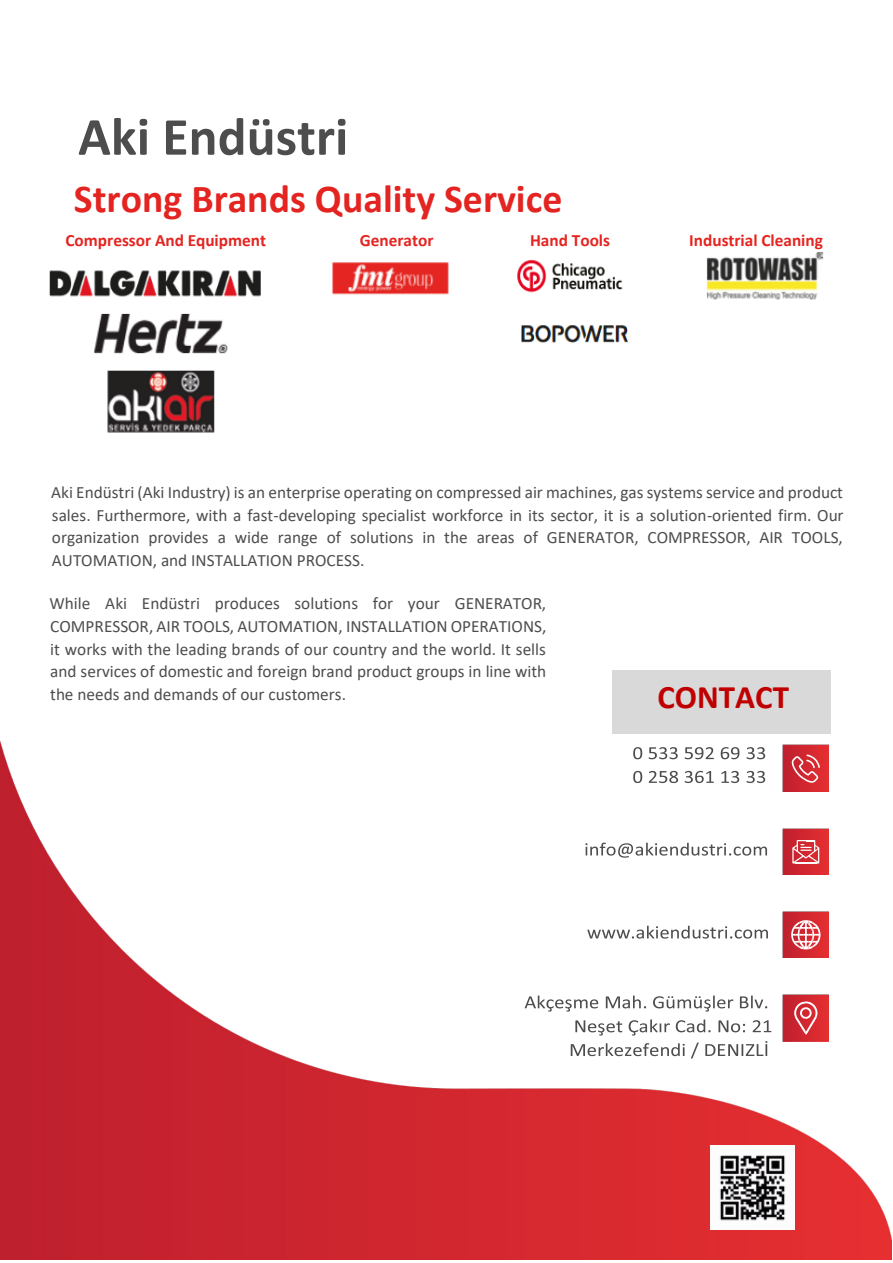
<style>
.page{position:relative;width:893px;height:1263px;background:#fff}
.page>*{position:absolute;margin:0;border:0;box-sizing:border-box;transform-origin:0 0}
.t1{font:700 54px "Calibri";color:#4e4d4d}
.t2{font:700 39.75px "Calibri";color:#e42420}
.t3{font:700 33px "Calibri";color:#c00000}
.t4{font:17.25px/22.5px "Calibri";color:#4e4d4d;text-align:justify}
.t5{font:700 17.25px "Calibri";color:#e42420}
</style>
<div class="page">
<img style="left:49px;top:253px;width:775px;height:180px">
<img style="left:0;top:741px;width:891px;height:518px">
<img style="left:710px;top:1145px;width:85px;height:84px">
<div style="left:612px;top:670px;width:218px;height:63px;background:#d9d9d9"></div>
<h1 class="t1" style="left:78px;top:99px;width:272px">Aki Endüstri</h1>
<h2 class="t2" style="left:74px;top:171px;width:490px">Strong Brands Quality Service</h2>
<p class="t5" style="left:65px;top:228px;width:202px">Compressor And Equipment</p>
<p class="t5" style="left:360px;top:228px;width:75px">Generator</p>
<p class="t5" style="left:530px;top:228px;width:82px">Hand Tools</p>
<p class="t5" style="left:689px;top:228px;width:135px">Industrial Cleaning</p>
<p class="t4" style="left:51px;top:481px;width:794px">Aki Endüstri (Aki Industry) is an enterprise operating on compressed air machines, gas systems service and product sales. Furthermore, with a fast-developing specialist workforce in its sector, it is a solution-oriented firm. Our organization provides a wide range of solutions in the areas of GENERATOR, COMPRESSOR, AIR TOOLS, AUTOMATION, and INSTALLATION PROCESS.</p>
<p class="t4" style="left:50px;top:592px;width:498px">While Aki Endüstri produces solutions for your GENERATOR, COMPRESSOR, AIR TOOLS, AUTOMATION, INSTALLATION OPERATIONS, it works with the leading brands of our country and the world. It sells and services of domestic and foreign brand product groups in line with the needs and demands of our customers.</p>
<h3 class="t3" style="left:657px;top:673px;width:133px">CONTACT</h3>
</div>
